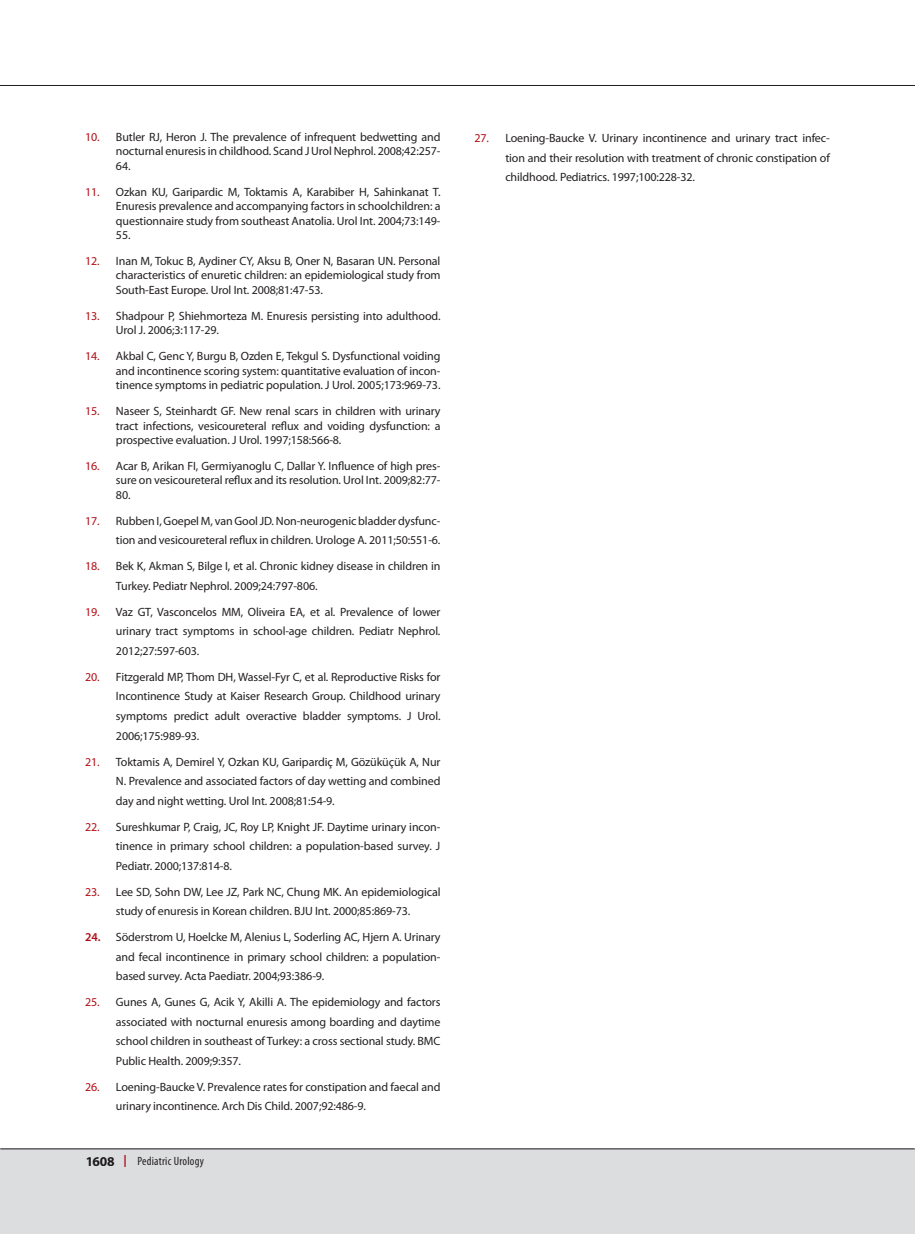
<style>
.page{position:relative;width:915px;height:1234px;background:#fff}
.page>*{position:absolute;margin:0;border:0;box-sizing:border-box;transform-origin:0 0}
.t1{font:700 13.5px "Myriad Pro";color:#231f20}
.t2{font:12px/19.5px "Myriad Pro";letter-spacing:-.01em;color:#231f20;text-align:justify}
.t3{font:condensed 12px "Myriad Pro";letter-spacing:.02em;color:#231f20}
.s1{color:#b00d15}
.s2{font-weight:600;color:#b00d15}
.s3{font-size:12px;color:#b00d15}
</style>
<div class="page">
<div style="left:0;top:1148px;width:914px;height:85px;background:#dcdddf"></div>
<hr style="left:0;top:1148px;width:914px;height:1px;background:#231f20">
<hr style="left:0;top:85px;width:914px;height:1px;background:#231f20">
<p class="t2" style="left:116px;top:129px;width:326px;line-height:14.4px;text-indent:-31px"><span class="s1">10.</span> Butler RJ, Heron J. The prevalence of infrequent bedwetting and nocturnal enuresis in childhood. Scand J Urol Nephrol. 2008;42:257- 64.</p>
<p class="t2" style="left:116px;top:184px;width:326px;line-height:14.4px;text-indent:-31px"><span class="s1">11.</span> Ozkan KU, Garipardic M, Toktamis A, Karabiber H, Sahinkanat T.<br>Enuresis prevalence and accompanying factors in schoolchildren: a questionnaire study from southeast Anatolia. Urol Int. 2004;73:149- 55.</p>
<p class="t2" style="left:116px;top:253px;width:326px;line-height:14.4px;text-indent:-31px"><span class="s1">12.</span> Inan M, Tokuc B, Aydiner CY, Aksu B, Oner N, Basaran UN. Personal characteristics of enuretic children: an epidemiological study from South-East Europe. Urol Int. 2008;81:47-53.</p>
<p class="t2" style="left:116px;top:308px;width:326px;line-height:14.4px;text-indent:-31px"><span class="s1">13.</span> Shadpour P, Shiehmorteza M. Enuresis persisting into adulthood.<br>Urol J. 2006;3:117-29.</p>
<p class="t2" style="left:116px;top:349px;width:326px;line-height:14.4px;text-indent:-31px"><span class="s1">14.</span> Akbal C, Genc Y, Burgu B, Ozden E, Tekgul S. Dysfunctional voiding and incontinence scoring system: quantitative evaluation of incon&shy;tinence symptoms in pediatric population. J Urol. 2005;173:969-73.</p>
<p class="t2" style="left:116px;top:403px;width:326px;line-height:14.4px;text-indent:-31px"><span class="s1">15.</span> Naseer S, Steinhardt GF. New renal scars in children with urinary tract infections, vesicoureteral reflux and voiding dysfunction: a prospective evaluation. J Urol. 1997;158:566-8.</p>
<p class="t2" style="left:116px;top:458px;width:326px;line-height:14.4px;text-indent:-31px"><span class="s1">16.</span> Acar B, Arikan FI, Germiyanoglu C, Dallar Y. Influence of high pres&shy;sure on vesicoureteral reflux and its resolution. Urol Int. 2009;82:77- 80.</p>
<p class="t2" style="left:85px;top:510px;width:357px;text-align:right"><span class="s1">17.</span> Rubben I, Goepel M, van Gool JD. Non-neurogenic bladder dysfunc&shy;tion and vesicoureteral reflux in children. Urologe A. 2011;50:551-6.</p>
<p class="t2" style="left:116px;top:556px;width:326px;text-indent:-31px"><span class="s1">18.</span> Bek K, Akman S, Bilge I, et al. Chronic kidney disease in children in<br>Turkey. Pediatr Nephrol. 2009;24:797-806.</p>
<p class="t2" style="left:116px;top:601px;width:326px;text-indent:-31px"><span class="s1">19.</span> Vaz GT, Vasconcelos MM, Oliveira EA, et al. Prevalence of lower urinary tract symptoms in school-age children. Pediatr Nephrol.<br>2012;27:597-603.</p>
<p class="t2" style="left:116px;top:666px;width:326px;text-indent:-31px"><span class="s1">20.</span> Fitzgerald MP, Thom DH, Wassel-Fyr C, et al. Reproductive Risks for Incontinence Study at Kaiser Research Group. Childhood urinary symptoms predict adult overactive bladder symptoms. J Urol.<br>2006;175:989-93.</p>
<p class="t2" style="left:116px;top:751px;width:326px;text-indent:-31px"><span class="s1">21.</span> Toktamis A, Demirel Y, Ozkan KU, Garipardiç M, Gözüküçük A, Nur N. Prevalence and associated factors of day wetting and combined day and night wetting. Urol Int. 2008;81:54-9.</p>
<p class="t2" style="left:116px;top:816px;width:326px;text-indent:-31px"><span class="s1">22.</span> Sureshkumar P, Craig, JC, Roy LP, Knight JF. Daytime urinary incon&shy;tinence in primary school children: a population-based survey. J Pediatr. 2000;137:814-8.</p>
<p class="t2" style="left:85px;top:881px;width:357px;text-align:center"><span class="s1">23.</span> Lee SD, Sohn DW, Lee JZ, Park NC, Chung MK. An epidemiological study of enuresis in Korean children. BJU Int. 2000;85:869-73.</p>
<p class="t2" style="left:116px;top:927px;width:326px;text-indent:-31px"><span class="s2">24.</span> Söderstrom U, Hoelcke M, Alenius L, Soderling AC, Hjern A. Urinary and fecal incontinence in primary school children: a population&shy;based survey. Acta Paediatr. 2004;93:386-9.</p>
<p class="t2" style="left:116px;top:992px;width:326px;text-indent:-31px"><span class="s1">25.</span> Gunes A, Gunes G, Acik Y, Akilli A. The epidemiology and factors associated with nocturnal enuresis among boarding and daytime school children in southeast of Turkey: a cross sectional study. BMC Public Health. 2009;9:357.</p>
<p class="t2" style="left:116px;top:1076px;width:326px;text-indent:-31px"><span class="s1">26.</span> Loening-Baucke V. Prevalence rates for constipation and faecal and urinary incontinence. Arch Dis Child. 2007;92:486-9.</p>
<p class="t1" style="left:85px;top:1152px;width:43px">1608 <span class="s3">|</span></p>
<p class="t3" style="left:137px;top:1153px;width:68px">Pediatric Urology</p>
<p class="t2" style="left:505px;top:128px;width:326px;text-indent:-31px"><span class="s1">27.</span> Loening-Baucke V. Urinary incontinence and urinary tract infec&shy;tion and their resolution with treatment of chronic constipation of childhood. Pediatrics. 1997;100:228-32.</p>
</div>
